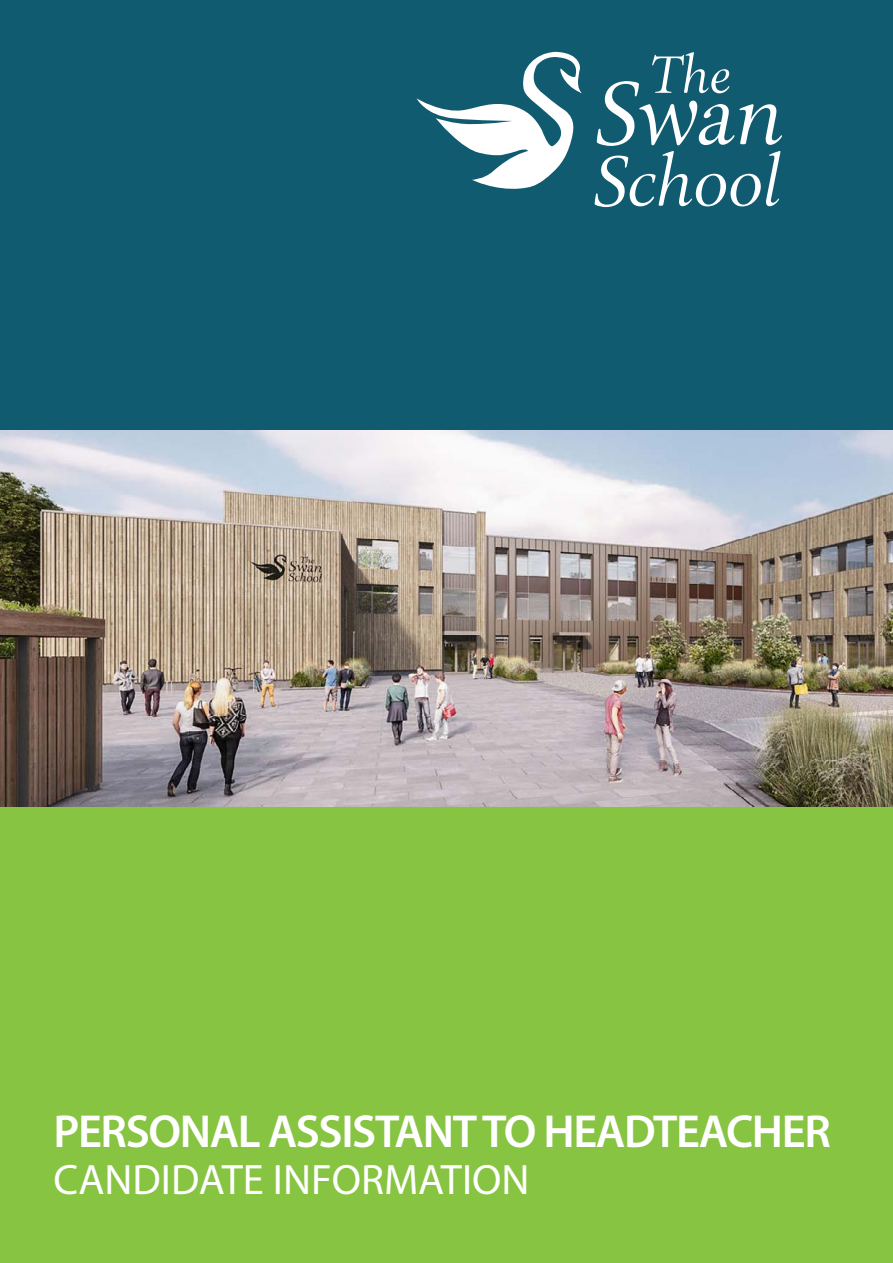
<style>
.page{position:relative;width:893px;height:1263px;background:#fff}
.page>*{position:absolute;margin:0;border:0;box-sizing:border-box;transform-origin:0 0}
.t1{font:300 88.8px "Park Lane";color:#fff}
.t2{font:300 70.65px "Park Lane";letter-spacing:.01em;color:#fff}
.t3{font:300 52.5px "Park Lane";color:#fff}
.t4{font:600 46.5px "Myriad Pro";letter-spacing:-.03em;color:#fff}
.t5{font:42.6px "Myriad Pro";color:#fff}
</style>
<div class="page">
<img style="left:0;top:430px;width:893px;height:378px">
<div style="left:0;top:0;width:893px;height:430px;background:#115b70"></div>
<div style="left:0;top:808px;width:893px;height:455px;background:#86c441"></div>
<svg style="left:417px;top:52px;width:165px;height:137px"></svg>
<p class="t3" style="left:644px;top:48px;width:85px">The</p>
<h1 class="t1" style="left:586px;top:69px;width:191px">Swan</h1>
<h2 class="t2" style="left:586px;top:146px;width:190px">School</h2>
<p class="t4" style="left:53px;top:1102px;width:779px">PERSONAL ASSISTANT TO HEADTEACHER</p>
<p class="t5" style="left:53px;top:1153px;width:478px">CANDIDATE INFORMATION</p>
</div>
